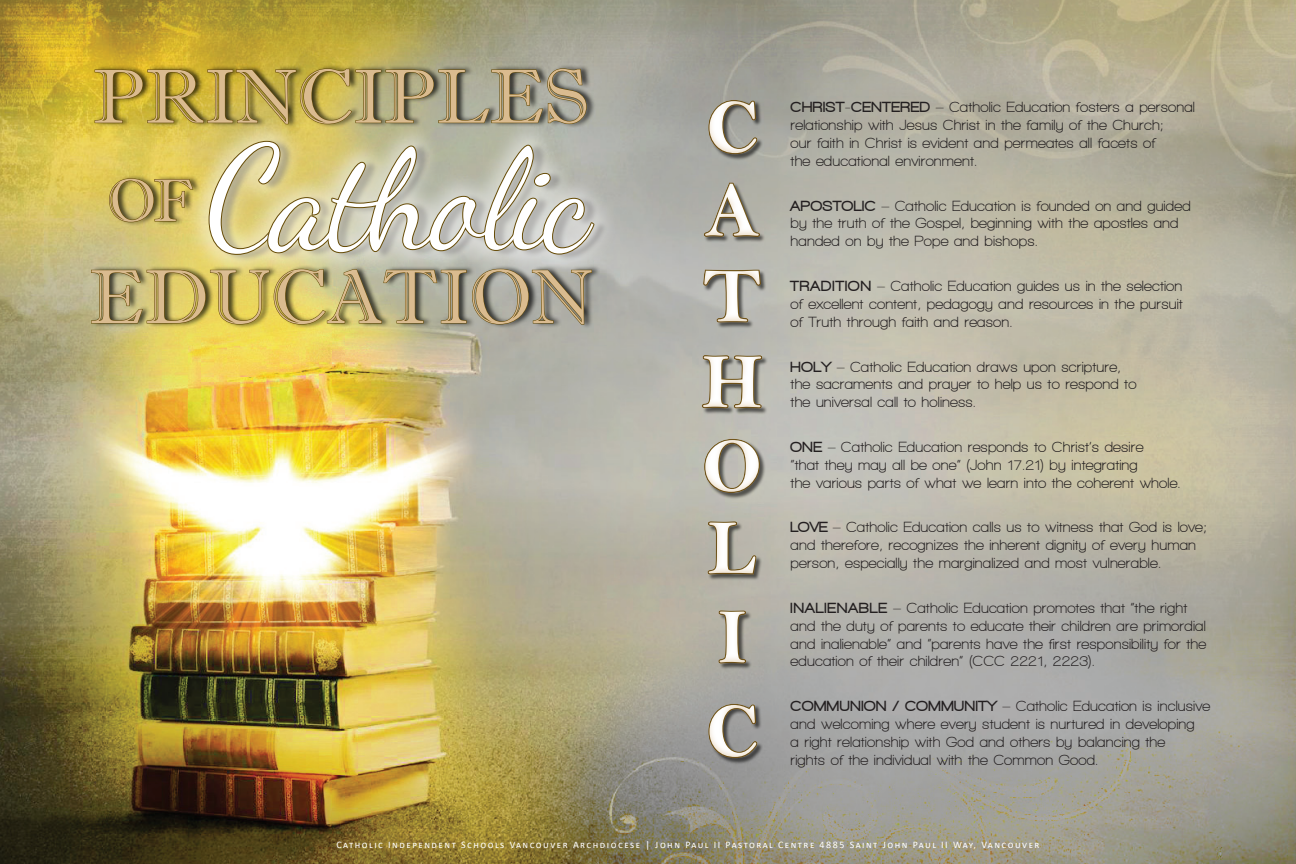
<style>
.page{position:relative;width:1296px;height:864px;background:#fff}
.page>*{position:absolute;margin:0;border:0;box-sizing:border-box;transform-origin:0 0}
.t1{font:139px "Dancing Script OT";letter-spacing:-.025em;color:#fff}
.t2{font:77.8px/84.2px "Bell MT Bold";color:#fff;text-align:justify}
.t3{font:76.5px "Imprint MT Shadow";color:#dabb8f}
.t4{font:60.1px "Imprint MT Shadow";color:#dabb8f}
.t5{font:700 14.9px/17.9px "Walkway";letter-spacing:.01em;color:#231f20}
.t6{font:10px "Calibri";letter-spacing:.15em;color:#fff}
.s1{font-weight:900}
</style>
<div class="page">
<img style="left:0;top:0;width:1296px;height:864px">
<div style="left:91px;top:64px;width:509px;height:265px;background:#000;opacity:.73"></div>
<img style="left:91px;top:269px;width:501px;height:90px">
<div style="left:181px;top:113px;width:436px;height:166px;background:#fff;opacity:.46"></div>
<img style="left:95px;top:68px;width:501px;height:188px">
<div style="left:684px;top:75px;width:169px;height:103px;background:#dabb8f;opacity:.54"></div>
<div style="left:683px;top:159px;width:171px;height:103px;background:#dabb8f;opacity:.54"></div>
<div style="left:681px;top:245px;width:176px;height:103px;background:#dabb8f;opacity:.54"></div>
<div style="left:680px;top:330px;width:177px;height:103px;background:#dabb8f;opacity:.54"></div>
<div style="left:680px;top:414px;width:178px;height:103px;background:#dabb8f;opacity:.54"></div>
<div style="left:686px;top:496px;width:166px;height:103px;background:#dabb8f;opacity:.54"></div>
<div style="left:695px;top:585px;width:148px;height:103px;background:#dabb8f;opacity:.54"></div>
<div style="left:684px;top:679px;width:169px;height:103px;background:#dabb8f;opacity:.54"></div>
<h3 class="t3" style="left:93px;top:52px;width:498px">PRINCIPLES</h3>
<h3 class="t4" style="left:107px;top:165px;width:88px">OF</h3>
<h1 class="t1" style="left:210px;top:118px;width:384px">Catholic</h1>
<h3 class="t3" style="left:90px;top:252px;width:505px">EDUCATION</h3>
<h2 class="t2" style="left:702px;top:85px;width:61px">C A T H O L</h2>
<h2 class="t2" style="left:706px;top:590px;width:53px;line-height:94.1px">I<br>C</h2>
<p class="t5" style="left:791px;top:98px;width:406px"><span class="s1">CHRIST-CENTERED</span> – Catholic Education fosters a personal relationship with Jesus Christ in the family of the Church;<br>our faith in Christ is evident and permeates all facets of<br>the educational environment.</p>
<p class="t5" style="left:791px;top:197px;width:402px"><span class="s1">APOSTOLIC</span> – Catholic Education is founded on and guided by the truth of the Gospel, beginning with the apostles and handed on by the Pope and bishops.</p>
<p class="t5" style="left:791px;top:277px;width:394px;text-align:justify"><span class="s1">TRADITION</span> – Catholic Education guides us in the selection of excellent content, pedagogy and resources in the pursuit of Truth through faith and reason.</p>
<p class="t5" style="left:791px;top:357px;width:347px"><span class="s1">HOLY</span> – Catholic Education draws upon scripture, the sacraments and prayer to help us to respond to the universal call to holiness.</p>
<p class="t5" style="left:791px;top:438px;width:392px"><span class="s1">ONE</span> – Catholic Education responds to Christ’s desire<br>“that they may all be one” (John 17.21) by integrating<br>the various parts of what we learn into the coherent whole.</p>
<p class="t5" style="left:791px;top:518px;width:418px"><span class="s1">LOVE</span> – Catholic Education calls us to witness that God is love; and therefore, recognizes the inherent dignity of every human person, especially the marginalized and most vulnerable.</p>
<p class="t5" style="left:791px;top:599px;width:417px"><span class="s1">INALIENABLE</span> – Catholic Education promotes that “the right and the duty of parents to educate their children are primordial and inalienable” and “parents have the first responsibility for the education of their children” (CCC 2221, 2223).</p>
<p class="t5" style="left:791px;top:697px;width:421px"><span class="s1">COMMUNION / COMMUNITY</span> – Catholic Education is inclusive and welcoming where every student is nurtured in developing<br>a right relationship with God and others by balancing the<br>rights of the individual with the Common Good.</p>
<p class="t6" style="left:336px;top:838px;width:705px">Catholic Independent Schools Vancouver Archdiocese | John Paul II Pastoral Centre 4885 Saint John Paul II Way, Vancouver</p>
</div>
